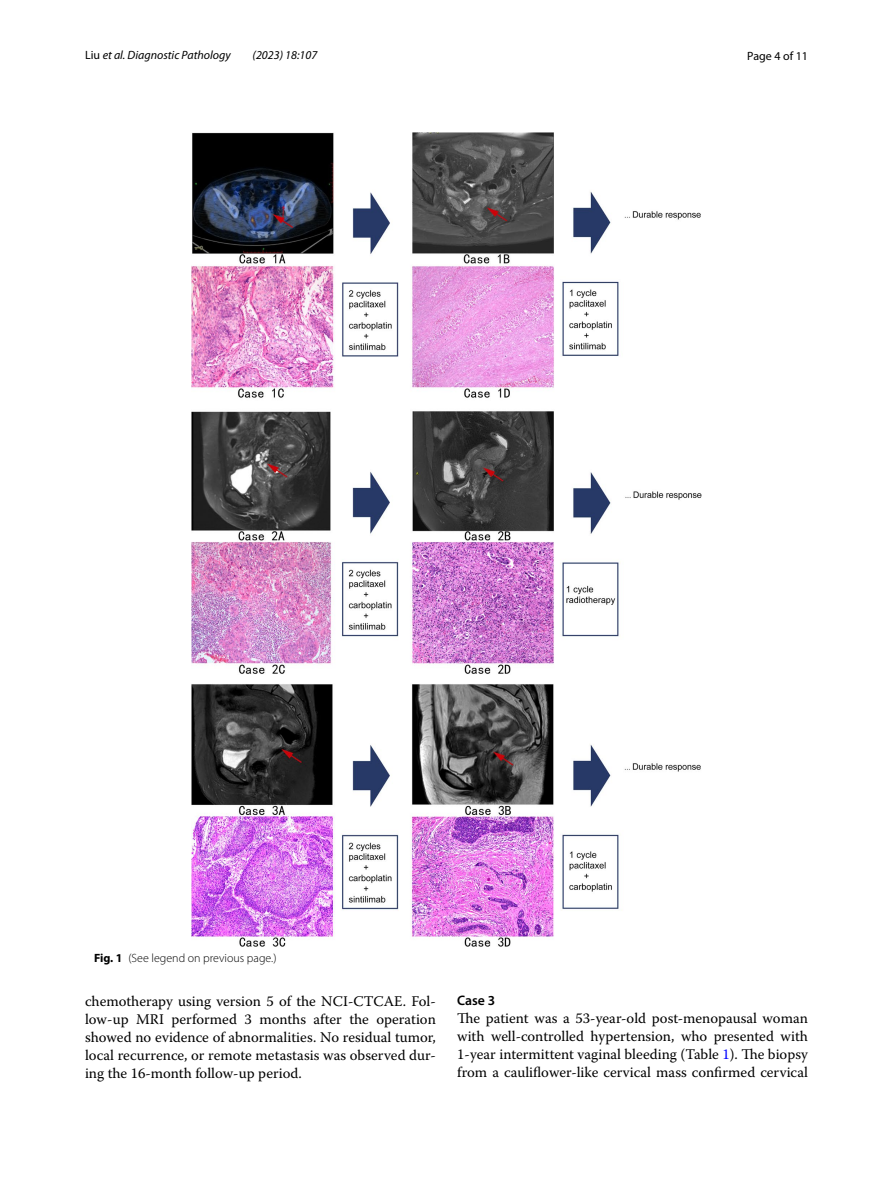
<style>
.page{position:relative;width:893px;height:1187px;background:#fff}
.page>*{position:absolute;margin:0;border:0;box-sizing:border-box;transform-origin:0 0}
.t1{font:14.7px/18px "Warnock Pro";color:#000;text-align:justify}
.t2{font:600 13.8px "Myriad Pro";color:#000}
.t3{font:italic 12px "Myriad Pro";color:#000}
.t4{font:300 12px "Myriad Pro";color:#000}
.t5{font:12px "Myriad Pro";color:#000}
.s1{font-style:normal}
.s2{font-weight:700}
.s3{color:#00f}
</style>
<div class="page">
<img style="left:191px;top:133px;width:511px;height:813px">
<p class="t3" style="left:85px;top:48px;width:147px"><span class="s1">Liu</span> et al. Diagnostic Pathology</p>
<p class="t3" style="left:253px;top:48px;width:66px">(2023) 18:107</p>
<p class="t5" style="left:747px;top:48px;width:62px">Page 4 of 11</p>
<p class="t4" style="left:94px;top:951px;width:184px"><span class="s2">Fig. 1</span> (See legend on previous page.)</p>
<p class="t1" style="left:85px;top:991px;width:352px">chemotherapy using version 5 of the NCI-CTCAE. Fol&shy;low-up MRI performed 3 months after the operation showed no evidence of abnormalities. No residual tumor, local recurrence, or remote metastasis was observed dur&shy;ing the 16-month follow-up period.</p>
<p class="t2" style="left:457px;top:991px;width:40px">Case 3</p>
<p class="t1" style="left:457px;top:1008px;width:352px">The patient was a 53-year-old post-menopausal woman with well-controlled hypertension, who presented with 1-year intermittent vaginal bleeding (Table <span class="s3">1</span>). The biopsy from a cauliflower-like cervical mass confirmed cervical</p>
</div>
